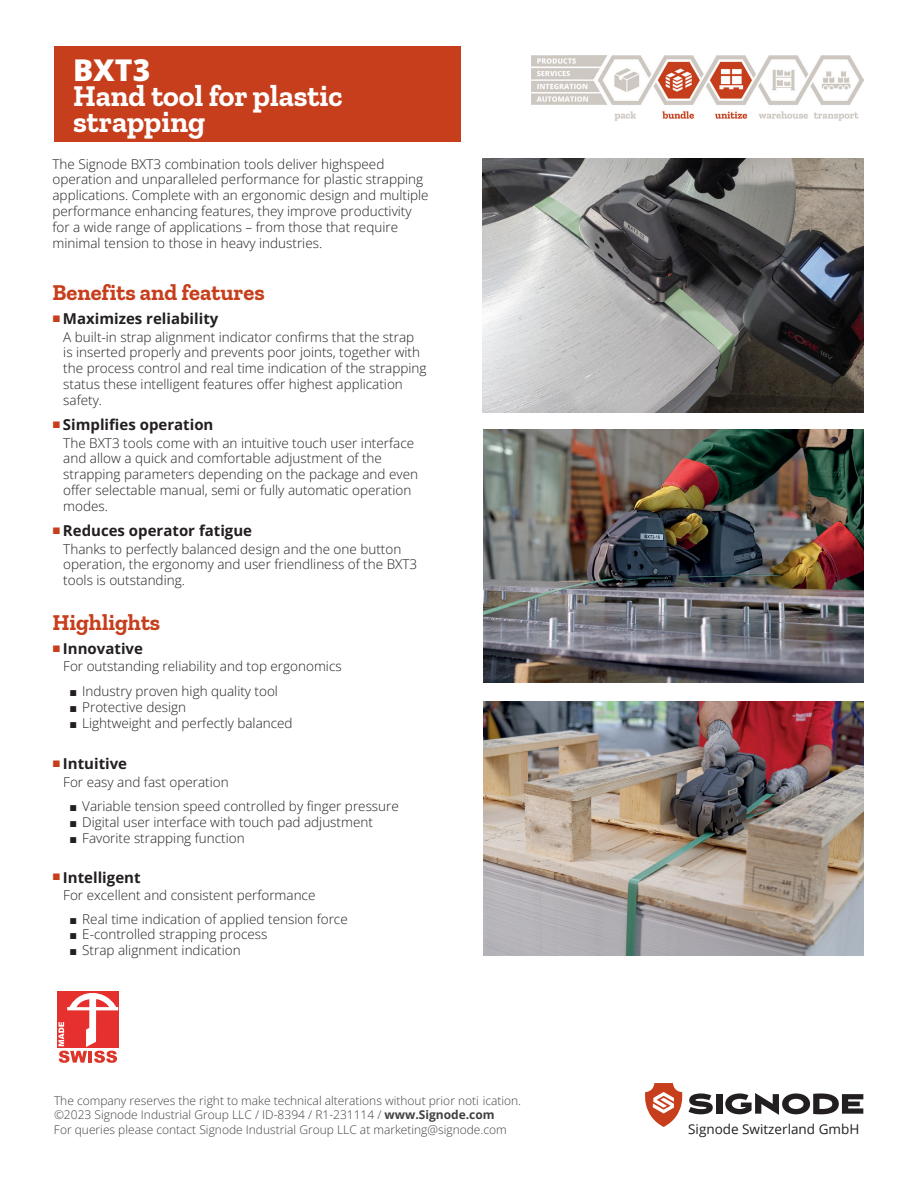
<style>
.page{position:relative;width:918px;height:1188px;background:#fff}
.page>*{position:absolute;margin:0;border:0;box-sizing:border-box;transform-origin:0 0}
.t1{font:700 30px/25.5px "Zilla Slab";color:#fff}
.t2{font:800 30px "Open Sans";color:#fff}
.t3{font:700 22.5px "Zilla Slab";color:#c63e1c}
.t4{font:700 15px "Open Sans";color:#231f20}
.t5{font:300 13.5px/15.8px "Open Sans";color:#231f20}
.t6{font:13.5px "Open Sans";color:#231f20}
.t7{font:300 12px/14.4px "Open Sans";color:#424042}
.s1{font-family:"Arial";font-weight:400;font-size:12.75px}
.s2{font-weight:700}
</style>
<div class="page">
<svg style="left:57px;top:992px;width:62px;height:56px"></svg>
<svg style="left:59px;top:993px;width:59px;height:70px"></svg>
<img style="left:483px;top:701px;width:381px;height:254px">
<img style="left:483px;top:158px;width:381px;height:254px">
<img style="left:483px;top:429px;width:381px;height:254px">
<div style="left:55px;top:46px;width:406px;height:96px;background:#c63e1c"></div>
<svg style="left:645px;top:1083px;width:68px;height:44px"></svg>
<div style="left:716px;top:1094px;width:6px;height:20px;background:#231f20"></div>
<svg style="left:725px;top:1093px;width:138px;height:22px"></svg>
<img style="left:531px;top:55px;width:333px;height:66px">
<h1 class="t2" style="left:73px;top:49px;width:79px">BXT3</h1>
<h1 class="t1" style="left:73px;top:83px;width:271px">Hand tool for plastic strapping</h1>
<p class="t5" style="left:52px;top:156px;width:378px">The Signode BXT3 combination tools deliver highspeed operation and unparalleled performance for plastic strapping applications. Complete with an ergonomic design and multiple performance enhancing features, they improve productivity for a wide range of applications – from those that require minimal tension to those in heavy industries.</p>
<h2 class="t3" style="left:52px;top:280px;width:214px">Benefits and features</h2>
<p class="t4" style="left:63px;top:308px;width:157px">Maximizes reliability</p>
<p class="t5" style="left:63px;top:329px;width:365px">A built-in strap alignment indicator confirms that the strap is inserted properly and prevents poor joints, together with the process control and real time indication of the strapping status these intelligent features offer highest application safety.</p>
<p class="t4" style="left:63px;top:414px;width:152px">Simplifies operation</p>
<p class="t5" style="left:63px;top:435px;width:356px">The BXT3 tools come with an intuitive touch user interface and allow a quick and comfortable adjustment of the strapping parameters depending on the package and even offer selectable manual, semi or fully automatic operation modes.</p>
<p class="t4" style="left:63px;top:521px;width:191px">Reduces operator fatigue</p>
<p class="t5" style="left:63px;top:541px;width:355px">Thanks to perfectly balanced design and the one button operation, the ergonomy and user friendliness of the BXT3 tools is outstanding.</p>
<h2 class="t3" style="left:52px;top:610px;width:109px">Highlights</h2>
<p class="t4" style="left:63px;top:638px;width:82px">Innovative</p>
<p class="t5" style="left:63px;top:658px;width:280px">For outstanding reliability and top ergonomics</p>
<p class="t5" style="left:70px;top:683px;width:210px"><span class="s1">■</span> Industry proven high quality tool</p>
<p class="t5" style="left:70px;top:699px;width:118px"><span class="s1">■</span> Protective design</p>
<p class="t5" style="left:70px;top:715px;width:225px"><span class="s1">■</span> Lightweight and perfectly balanced</p>
<p class="t4" style="left:63px;top:753px;width:66px">Intuitive</p>
<p class="t5" style="left:63px;top:773px;width:167px">For easy and fast operation</p>
<p class="t5" style="left:70px;top:798px;width:331px"><span class="s1">■</span> Variable tension speed controlled by finger pressure</p>
<p class="t5" style="left:70px;top:814px;width:305px"><span class="s1">■</span> Digital user interface with touch pad adjustment</p>
<p class="t5" style="left:70px;top:830px;width:177px"><span class="s1">■</span> Favorite strapping function</p>
<p class="t4" style="left:63px;top:867px;width:79px">Intelligent</p>
<p class="t5" style="left:63px;top:887px;width:254px">For excellent and consistent performance</p>
<p class="t5" style="left:70px;top:910px;width:280px"><span class="s1">■</span> Real time indication of applied tension force</p>
<p class="t5" style="left:70px;top:926px;width:199px"><span class="s1">■</span> E-controlled strapping process</p>
<p class="t5" style="left:70px;top:942px;width:173px"><span class="s1">■</span> Strap alignment indication</p>
<p class="t7" style="left:54px;top:1093px;width:469px">The company reserves the right to make technical alterations without prior noti ication. ©2023 Signode Industrial Group LLC / ID-8394 / R1-231114 / <span class="s2">www.Signode.com<br></span>For queries please contact Signode Industrial Group LLC at marketing@signode.com</p>
<p class="t6" style="left:688px;top:1119px;width:173px">Signode Switzerland GmbH</p>
</div>
